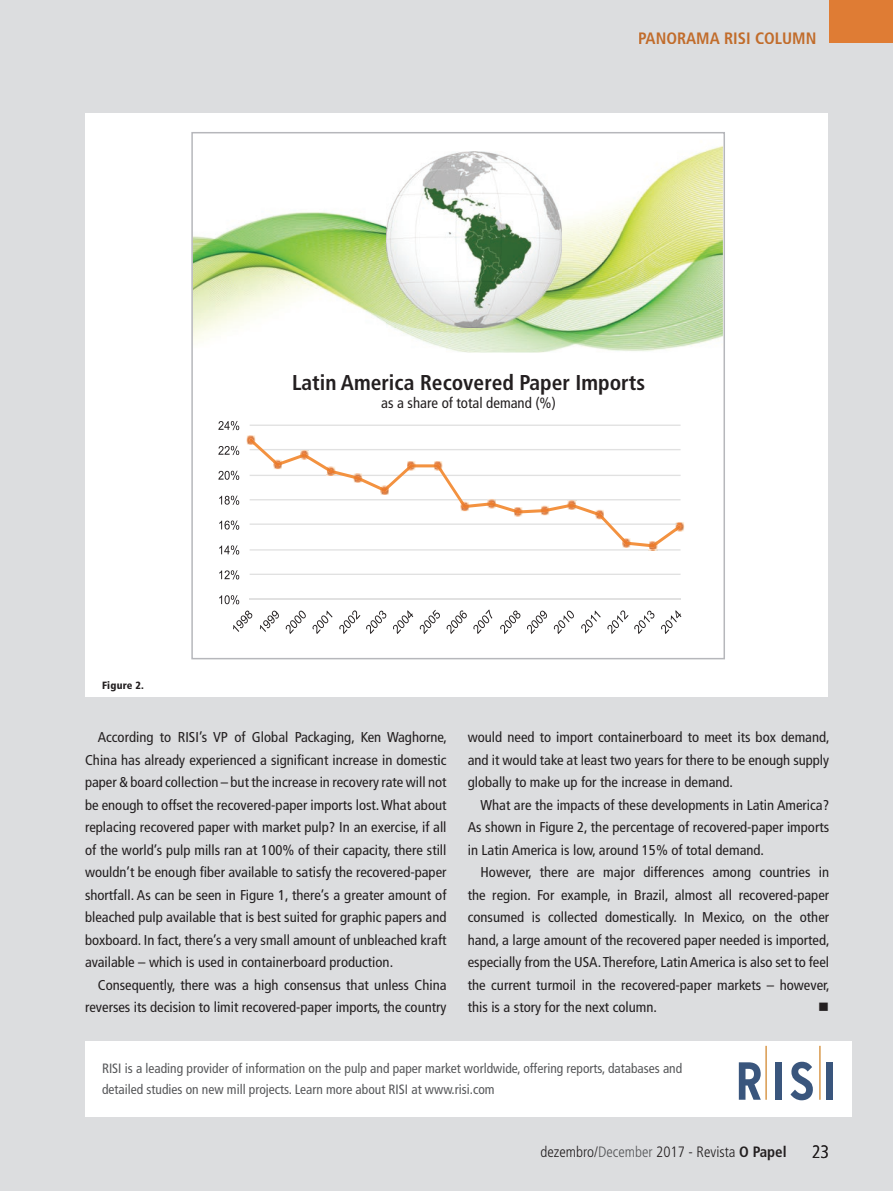
<style>
.page{position:relative;width:893px;height:1191px;background:#dcdddf}
.page>*{position:absolute;margin:0;border:0;box-sizing:border-box;transform-origin:0 0}
.t1{font:700 condensed 21.45px "Frutiger LT Std";color:#231f20}
.t2{font:300 condensed 18px "Frutiger LT Std";color:#231f20}
.t3{font:700 condensed 16.5px "Frutiger LT Std";color:#c16c2b}
.t4{font:300 condensed 15px "Frutiger LT Std";color:#231f20}
.t5{font:condensed 14.85px "Frutiger LT Std";color:#231f20}
.t6{font:condensed 14.25px/22.5px "Frutiger LT Std";color:#231f20;text-align:justify}
.t7{font:14.25px "Wingdings";color:#231f20}
.t8{font:condensed 13.5px/21px "Frutiger LT Std";color:#57585a}
.t9{font:900 condensed 10.5px "Frutiger LT Std";letter-spacing:.02em;color:#231f20}
.s1{color:#57585a}
.s2{font-weight:700}
</style>
<div class="page">
<div style="left:829px;top:0;width:64px;height:43px;background:#df7c34"></div>
<div style="left:639px;top:32px;width:176px;height:12px;background:#dcdddf"></div>
<div style="left:85px;top:1041px;width:766px;height:75px;background:#fff"></div>
<svg style="left:739px;top:1062px;width:22px;height:37px"></svg>
<div style="left:775px;top:1062px;width:6px;height:37px;background:#3a567d"></div>
<svg style="left:790px;top:1061px;width:23px;height:39px"></svg>
<div style="left:826px;top:1062px;width:6px;height:37px;background:#3a567d"></div>
<hr style="left:765px;top:1045px;width:2px;height:54px;background:#d2872c">
<hr style="left:819px;top:1045px;width:1px;height:54px;background:#d2872c">
<div style="left:86px;top:113px;width:742px;height:583px;background:#fff"></div>
<img style="left:194px;top:146px;width:528px;height:206px">
<div style="left:191px;top:132px;width:534px;height:527px;border:2px solid #b6b7bb"></div>
<hr style="left:250px;top:424px;width:431px;height:2px;background:#e1e1e1">
<hr style="left:250px;top:449px;width:431px;height:1px;background:#e1e1e1">
<hr style="left:250px;top:475px;width:431px;height:1px;background:#e1e1e1">
<hr style="left:250px;top:499px;width:431px;height:1px;background:#e1e1e1">
<hr style="left:250px;top:549px;width:431px;height:1px;background:#e1e1e1">
<hr style="left:250px;top:573px;width:431px;height:2px;background:#e1e1e1">
<hr style="left:249px;top:598px;width:432px;height:2px;background:#e1e1e1">
<svg style="left:249px;top:438px;width:431px;height:109px"></svg>
<svg style="left:247px;top:435px;width:8px;height:10px"></svg>
<svg style="left:273px;top:459px;width:9px;height:10px"></svg>
<svg style="left:300px;top:450px;width:9px;height:9px"></svg>
<svg style="left:327px;top:466px;width:8px;height:10px"></svg>
<svg style="left:354px;top:473px;width:8px;height:9px"></svg>
<svg style="left:380px;top:485px;width:9px;height:10px"></svg>
<svg style="left:407px;top:461px;width:9px;height:9px"></svg>
<svg style="left:434px;top:461px;width:8px;height:9px"></svg>
<svg style="left:461px;top:501px;width:8px;height:10px"></svg>
<svg style="left:487px;top:499px;width:9px;height:9px"></svg>
<svg style="left:514px;top:507px;width:9px;height:9px"></svg>
<svg style="left:541px;top:506px;width:8px;height:9px"></svg>
<svg style="left:567px;top:500px;width:9px;height:10px"></svg>
<svg style="left:595px;top:510px;width:9px;height:9px"></svg>
<svg style="left:622px;top:538px;width:9px;height:10px"></svg>
<svg style="left:649px;top:541px;width:8px;height:9px"></svg>
<svg style="left:676px;top:522px;width:8px;height:9px"></svg>
<svg style="left:219px;top:595px;width:20px;height:9px"></svg>
<svg style="left:219px;top:570px;width:20px;height:9px"></svg>
<svg style="left:219px;top:545px;width:20px;height:9px"></svg>
<svg style="left:219px;top:520px;width:20px;height:10px"></svg>
<svg style="left:219px;top:495px;width:20px;height:10px"></svg>
<svg style="left:218px;top:471px;width:21px;height:9px"></svg>
<svg style="left:218px;top:446px;width:21px;height:9px"></svg>
<svg style="left:218px;top:421px;width:21px;height:9px"></svg>
<svg style="left:233px;top:610px;width:19px;height:22px"></svg>
<svg style="left:260px;top:610px;width:19px;height:22px"></svg>
<svg style="left:286px;top:610px;width:20px;height:24px"></svg>
<svg style="left:312px;top:610px;width:21px;height:24px"></svg>
<svg style="left:339px;top:610px;width:21px;height:24px"></svg>
<svg style="left:366px;top:610px;width:20px;height:24px"></svg>
<svg style="left:393px;top:610px;width:20px;height:24px"></svg>
<svg style="left:420px;top:610px;width:20px;height:24px"></svg>
<svg style="left:447px;top:610px;width:20px;height:24px"></svg>
<svg style="left:473px;top:609px;width:19px;height:25px"></svg>
<svg style="left:500px;top:610px;width:20px;height:24px"></svg>
<svg style="left:527px;top:610px;width:20px;height:24px"></svg>
<svg style="left:554px;top:610px;width:20px;height:24px"></svg>
<svg style="left:581px;top:610px;width:20px;height:23px"></svg>
<svg style="left:607px;top:610px;width:21px;height:24px"></svg>
<svg style="left:634px;top:610px;width:20px;height:24px"></svg>
<svg style="left:661px;top:610px;width:20px;height:24px"></svg>
<img style="left:387px;top:152px;width:175px;height:175px">
<p class="t3" style="left:638px;top:28px;width:180px">PANORAMA RISI COLUMN</p>
<p class="t9" style="left:102px;top:678px;width:43px">Figure 2.</p>
<h1 class="t1" style="left:292px;top:370px;width:355px">Latin America Recovered Paper Imports</h1>
<p class="t5" style="left:381px;top:394px;width:176px">as a share of total demand (%)</p>
<p class="t6" style="left:85px;top:726px;width:363px;text-indent:13px">According to RISI’s VP of Global Packaging, Ken Waghorne, China has already experienced a significant increase in domestic paper &amp; board collection – but the increase in recovery rate will not be enough to offset the recovered-paper imports lost. What about replacing recovered paper with market pulp? In an exercise, if all of the world’s pulp mills ran at 100% of their capacity, there still wouldn’t be enough fiber available to satisfy the recovered-paper shortfall. As can be seen in Figure 1, there’s a greater amount of bleached pulp available that is best suited for graphic papers and boxboard. In fact, there’s a very small amount of unbleached kraft available – which is used in containerboard production.</p>
<p class="t6" style="left:85px;top:973px;width:363px;text-align:right">Consequently, there was a high consensus that unless China reverses its decision to limit recovered-paper imports, the country</p>
<p class="t6" style="left:468px;top:726px;width:363px">would need to import containerboard to meet its box demand, and it would take at least two years for there to be enough supply globally to make up for the increase in demand.</p>
<p class="t6" style="left:468px;top:793px;width:363px;text-indent:13px">What are the impacts of these developments in Latin America?<br>As shown in Figure 2, the percentage of recovered-paper imports in Latin America is low, around 15% of total demand.</p>
<p class="t6" style="left:468px;top:861px;width:364px;text-indent:13px">However, there are major differences among countries in the region. For example, in Brazil, almost all recovered-paper consumed is collected domestically. In Mexico, on the other hand, a large amount of the recovered paper needed is imported, especially from the USA. Therefore, Latin America is also set to feel the current turmoil in the recovered-paper markets – however, this is a story for the next column.</p>
<p class="t7" style="left:818px;top:999px;width:12px">■</p>
<p class="t8" style="left:102px;top:1058px;width:582px">RISI is a leading provider of information on the pulp and paper market worldwide, offering reports, databases and detailed studies on new mill projects. Learn more about RISI at www.risi.com</p>
<p class="t4" style="left:541px;top:1142px;width:248px">dezembro/<span class="s1">December</span> 2017 - Revista <span class="s2">O Papel</span></p>
<p class="t2" style="left:812px;top:1141px;width:19px">23</p>
</div>
